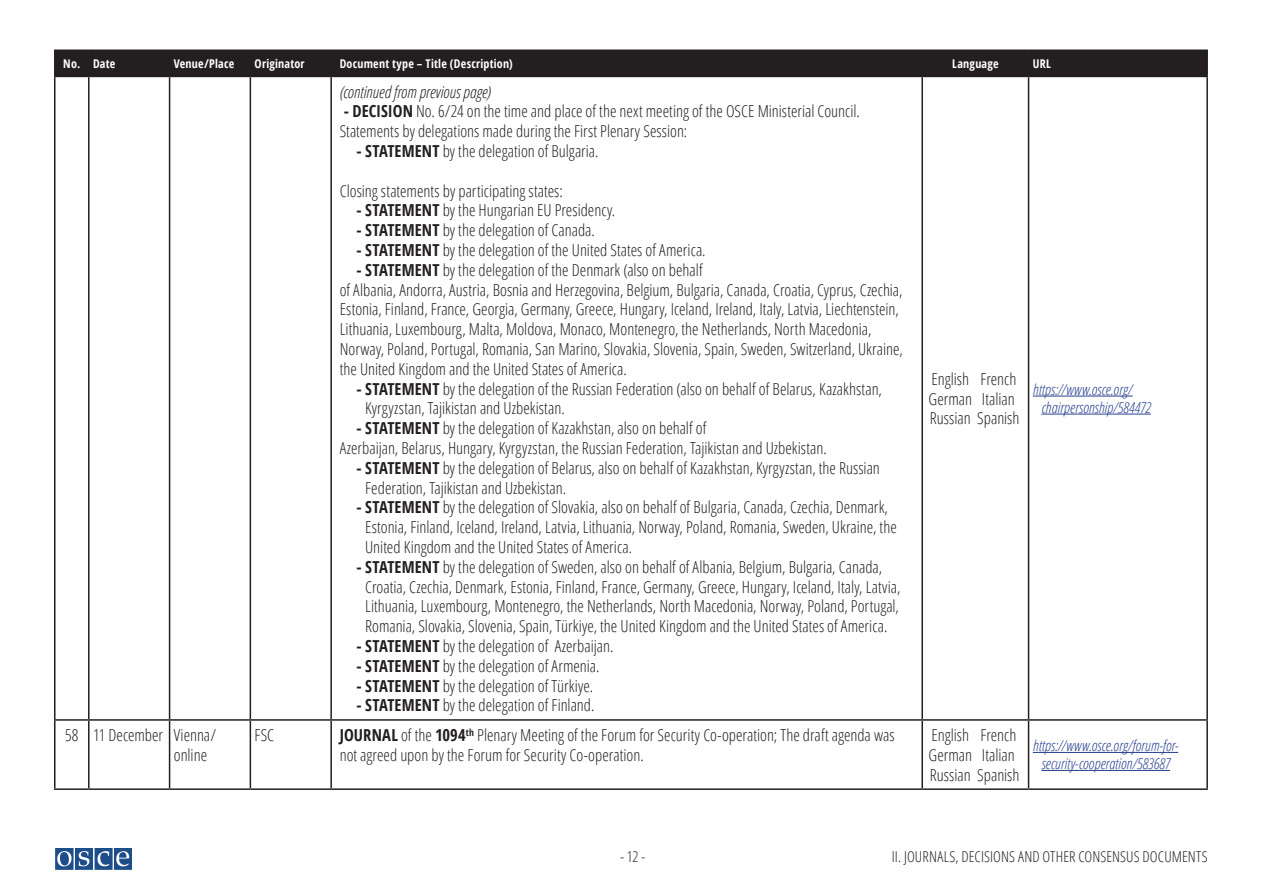
<style>
.page{position:relative;width:1263px;height:893px;background:#fff}
.page>*{position:absolute;margin:0;border:0;box-sizing:border-box;transform-origin:0 0}
.Paragraph_Style_3_-_statement{font:300 condensed 16.5px/19.8px "Open Sans";color:#231f20}
.Paragraph_Style_1{font:300 condensed 16.5px/19.8px "Open Sans";color:#231f20}
.Paragraph_Style_2_-_decision{font:300 condensed 16.5px "Open Sans";color:#231f20}
.Paragraph_Style_1-2{font:italic 300 condensed 16.5px "Open Sans";color:#231f20}
.Para_hyperlink{font:italic 300 condensed 15px/18px "Open Sans";color:#253f8e}
.t1{font:300 condensed 15px "Open Sans";letter-spacing:.005em;color:#231f20}
.Paragraph_Style_1-3{font:700 condensed 12px "Open Sans";letter-spacing:.02em;color:#fff}
.s1{font-weight:700}
</style>
<div class="page">
<hr style="left:89px;top:76px;width:81px;height:1px;background:#231f20">
<hr style="left:88px;top:77px;width:2px;height:642px;background:#231f20">
<hr style="left:170px;top:76px;width:80px;height:1px;background:#231f20">
<hr style="left:169px;top:77px;width:1px;height:642px;background:#231f20">
<hr style="left:250px;top:76px;width:81px;height:1px;background:#231f20">
<hr style="left:250px;top:77px;width:1px;height:642px;background:#231f20">
<hr style="left:331px;top:76px;width:591px;height:1px;background:#231f20">
<hr style="left:330px;top:77px;width:2px;height:642px;background:#231f20">
<hr style="left:922px;top:76px;width:106px;height:1px;background:#231f20">
<hr style="left:921px;top:77px;width:2px;height:642px;background:#231f20">
<hr style="left:1028px;top:76px;width:180px;height:1px;background:#231f20">
<hr style="left:1028px;top:77px;width:1px;height:642px;background:#231f20">
<hr style="left:89px;top:719px;width:81px;height:2px;background:#231f20">
<hr style="left:170px;top:719px;width:80px;height:2px;background:#231f20">
<hr style="left:169px;top:721px;width:1px;height:67px;background:#231f20">
<hr style="left:250px;top:719px;width:81px;height:2px;background:#231f20">
<hr style="left:250px;top:721px;width:1px;height:67px;background:#231f20">
<hr style="left:331px;top:719px;width:591px;height:2px;background:#231f20">
<hr style="left:330px;top:721px;width:2px;height:67px;background:#231f20">
<hr style="left:922px;top:719px;width:106px;height:2px;background:#231f20">
<hr style="left:921px;top:721px;width:2px;height:67px;background:#231f20">
<hr style="left:1028px;top:719px;width:180px;height:2px;background:#231f20">
<hr style="left:1028px;top:721px;width:1px;height:67px;background:#231f20">
<hr style="left:89px;top:788px;width:81px;height:2px;background:#231f20">
<hr style="left:170px;top:788px;width:80px;height:2px;background:#231f20">
<hr style="left:250px;top:788px;width:81px;height:2px;background:#231f20">
<hr style="left:331px;top:788px;width:591px;height:2px;background:#231f20">
<hr style="left:922px;top:788px;width:106px;height:2px;background:#231f20">
<hr style="left:1028px;top:788px;width:180px;height:2px;background:#231f20">
<hr style="left:54px;top:50px;width:35px;height:1px;background:#231f20">
<hr style="left:54px;top:51px;width:2px;height:25px;background:#231f20">
<hr style="left:1028px;top:50px;width:180px;height:1px;background:#231f20">
<div style="left:56px;top:50px;width:1150px;height:26px;background:#231f20"></div>
<hr style="left:1206px;top:51px;width:2px;height:25px;background:#231f20">
<hr style="left:54px;top:719px;width:35px;height:2px;background:#231f20">
<hr style="left:54px;top:721px;width:2px;height:67px;background:#231f20">
<hr style="left:88px;top:721px;width:2px;height:67px;background:#231f20">
<hr style="left:54px;top:788px;width:35px;height:2px;background:#231f20">
<hr style="left:54px;top:76px;width:35px;height:1px;background:#231f20">
<hr style="left:54px;top:77px;width:2px;height:642px;background:#231f20">
<hr style="left:1206px;top:77px;width:2px;height:642px;background:#231f20">
<hr style="left:1206px;top:721px;width:2px;height:67px;background:#231f20">
<hr style="left:1033px;top:396px;width:100px;height:1px;background:#253f8e">
<hr style="left:1041px;top:414px;width:110px;height:1px;background:#253f8e">
<hr style="left:1033px;top:752px;width:145px;height:1px;background:#253f8e">
<hr style="left:1041px;top:770px;width:129px;height:1px;background:#253f8e">
<img style="left:56px;top:848px;width:75px;height:21px">
<p class="Paragraph_Style_1-3" style="left:63px;top:55px;width:18px">No.</p>
<p class="Paragraph_Style_1-3" style="left:93px;top:55px;width:24px">Date</p>
<p class="Paragraph_Style_1-3" style="left:174px;top:55px;width:62px">Venue/Place</p>
<p class="Paragraph_Style_1-3" style="left:255px;top:55px;width:52px">Originator</p>
<p class="Paragraph_Style_1-3" style="left:340px;top:55px;width:175px">Document type – Title (Description)</p>
<p class="Paragraph_Style_1-3" style="left:952px;top:55px;width:48px">Language</p>
<p class="Paragraph_Style_1-3" style="left:1033px;top:55px;width:20px">URL</p>
<p class="Paragraph_Style_1-2" style="left:340px;top:80px;width:153px">(continued from previous page)</p>
<p class="Paragraph_Style_2_-_decision" style="left:344px;top:100px;width:518px"><span class="s1">- DECISION</span> No. 6/24 on the time and place of the next meeting of the OSCE Ministerial Council.</p>
<p class="Paragraph_Style_1" style="left:340px;top:121px;width:349px">Statements by delegations made during the First Plenary Session:</p>
<p class="Paragraph_Style_3_-_statement" style="left:356px;top:141px;width:244px"><span class="s1">- STATEMENT</span> by the delegation of Bulgaria.</p>
<p class="Paragraph_Style_1" style="left:340px;top:180px;width:225px">Closing statements by participating states:</p>
<p class="Paragraph_Style_3_-_statement" style="left:356px;top:200px;width:260px"><span class="s1">- STATEMENT</span> by the Hungarian EU Presidency.</p>
<p class="Paragraph_Style_3_-_statement" style="left:356px;top:220px;width:240px"><span class="s1">- STATEMENT</span> by the delegation of Canada.</p>
<p class="Paragraph_Style_3_-_statement" style="left:356px;top:240px;width:351px"><span class="s1">- STATEMENT</span> by the delegation of the United States of America.</p>
<p class="Paragraph_Style_3_-_statement" style="left:356px;top:259px;width:348px"><span class="s1">- STATEMENT</span> by the delegation of the Denmark (also on behalf</p>
<p class="Paragraph_Style_1" style="left:340px;top:279px;width:565px">of Albania, Andorra, Austria, Bosnia and Herzegovina, Belgium, Bulgaria, Canada, Croatia, Cyprus, Czechia, Estonia, Finland, France, Georgia, Germany, Greece, Hungary, Iceland, Ireland, Italy, Latvia, Liechtenstein, Lithuania, Luxembourg, Malta, Moldova, Monaco, Montenegro, the Netherlands, North Macedonia, Norway, Poland, Portugal, Romania, San Marino, Slovakia, Slovenia, Spain, Sweden, Switzerland, Ukraine, the United Kingdom and the United States of America.</p>
<p class="Paragraph_Style_3_-_statement" style="left:365px;top:378px;width:518px;text-indent:-9px"><span class="s1">- STATEMENT</span> by the delegation of the Russian Federation (also on behalf of Belarus, Kazakhstan,<br>Kyrgyzstan, Tajikistan and Uzbekistan.</p>
<p class="Paragraph_Style_3_-_statement" style="left:356px;top:418px;width:351px"><span class="s1">- STATEMENT</span> by the delegation of Kazakhstan, also on behalf of</p>
<p class="Paragraph_Style_1" style="left:340px;top:438px;width:489px">Azerbaijan, Belarus, Hungary, Kyrgyzstan, the Russian Federation, Tajikistan and Uzbekistan.</p>
<p class="Paragraph_Style_3_-_statement" style="left:365px;top:457px;width:516px;text-indent:-9px"><span class="s1">- STATEMENT</span> by the delegation of Belarus, also on behalf of Kazakhstan, Kyrgyzstan, the Russian<br>Federation, Tajikistan and Uzbekistan.</p>
<p class="Paragraph_Style_3_-_statement" style="left:365px;top:497px;width:533px;text-indent:-9px"><span class="s1">- STATEMENT</span> by the delegation of Slovakia, also on behalf of Bulgaria, Canada, Czechia, Denmark,<br>Estonia, Finland, Iceland, Ireland, Latvia, Lithuania, Norway, Poland, Romania, Sweden, Ukraine, the<br>United Kingdom and the United States of America.</p>
<p class="Paragraph_Style_3_-_statement" style="left:365px;top:556px;width:537px;text-indent:-9px"><span class="s1">- STATEMENT</span> by the delegation of Sweden, also on behalf of Albania, Belgium, Bulgaria, Canada, Croatia, Czechia, Denmark, Estonia, Finland, France, Germany, Greece, Hungary, Iceland, Italy, Latvia, Lithuania, Luxembourg, Montenegro, the Netherlands, North Macedonia, Norway, Poland, Portugal, Romania, Slovakia, Slovenia, Spain, Türkiye, the United Kingdom and the United States of America.</p>
<p class="Paragraph_Style_3_-_statement" style="left:356px;top:636px;width:258px"><span class="s1">- STATEMENT</span> by the delegation of Azerbaijan.</p>
<p class="Paragraph_Style_3_-_statement" style="left:356px;top:655px;width:245px"><span class="s1">- STATEMENT</span> by the delegation of Armenia.</p>
<p class="Paragraph_Style_3_-_statement" style="left:356px;top:675px;width:238px"><span class="s1">- STATEMENT</span> by the delegation of Türkiye.</p>
<p class="Paragraph_Style_3_-_statement" style="left:356px;top:695px;width:239px"><span class="s1">- STATEMENT</span> by the delegation of Finland.</p>
<p class="Paragraph_Style_1" style="left:931px;top:368px;width:86px">English French</p>
<p class="Paragraph_Style_1" style="left:928px;top:388px;width:88px">German Italian</p>
<p class="Paragraph_Style_1" style="left:930px;top:408px;width:91px">Russian Spanish</p>
<p class="Para_hyperlink" style="left:1041px;top:380px;width:111px;text-indent:-9px">https://www.osce.org/ chairpersonship/584472</p>
<p class="Paragraph_Style_1" style="left:65px;top:725px;width:15px">58</p>
<p class="Paragraph_Style_1" style="left:93px;top:725px;width:72px">11 December</p>
<p class="Paragraph_Style_1" style="left:174px;top:725px;width:44px">Vienna/ online</p>
<p class="Paragraph_Style_1" style="left:255px;top:725px;width:21px">FSC</p>
<p class="Paragraph_Style_1" style="left:340px;top:725px;width:556px"><span class="s1">JOURNAL</span> of the <span class="s1">1094</span><sup>th</sup> Plenary Meeting of the Forum for Security Co-operation; The draft agenda was not agreed upon by the Forum for Security Co-operation.</p>
<p class="Paragraph_Style_1" style="left:931px;top:725px;width:86px">English French</p>
<p class="Paragraph_Style_1" style="left:928px;top:744px;width:88px">German Italian</p>
<p class="Paragraph_Style_1" style="left:930px;top:764px;width:91px">Russian Spanish</p>
<p class="Para_hyperlink" style="left:1033px;top:736px;width:147px;text-align:center">https://www.osce.org/forum-for&shy;security-cooperation/583687</p>
<p class="t1" style="left:620px;top:846px;width:26px">- 12 -</p>
<p class="t1" style="left:892px;top:846px;width:317px">II. JOURNALS, DECISIONS AND OTHER CONSENSUS DOCUMENTS</p>
</div>
